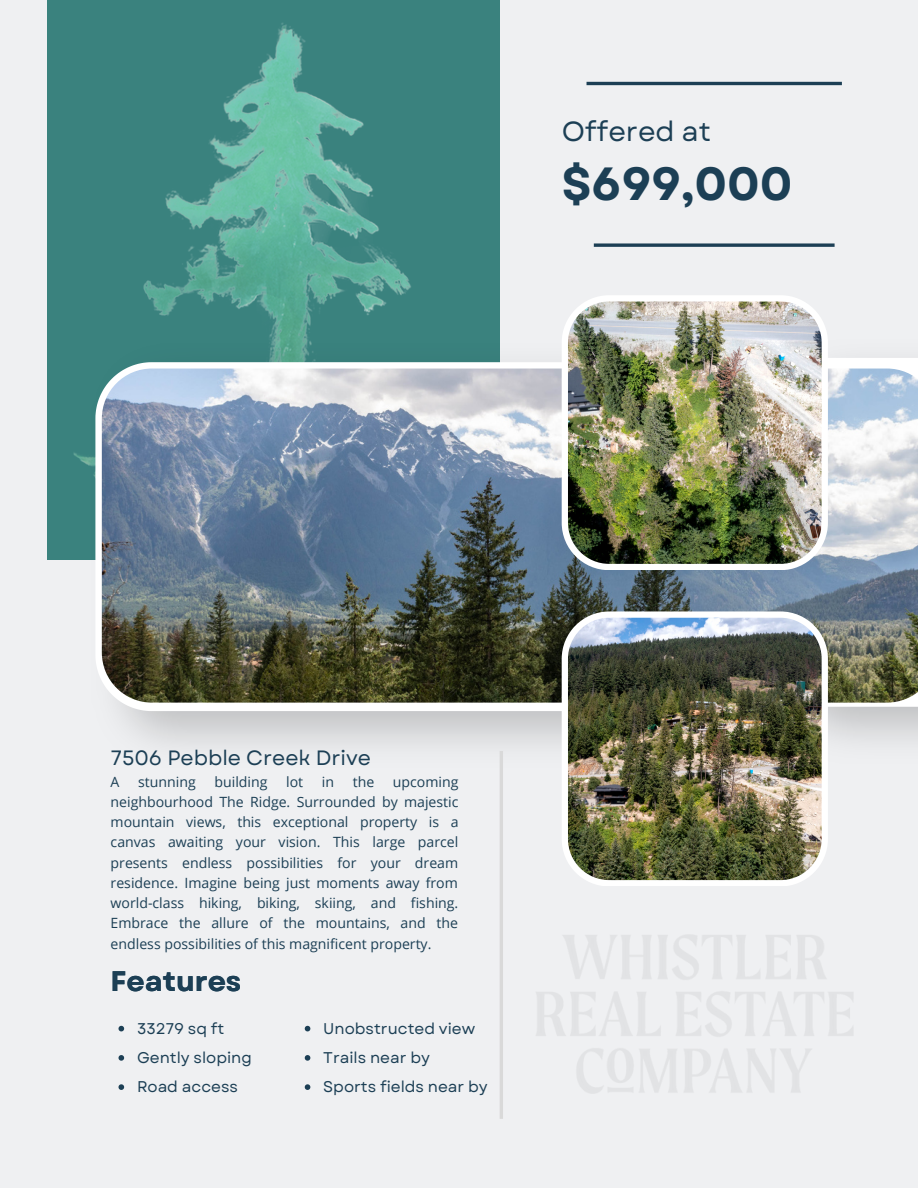
<style>
.page{position:relative;width:918px;height:1188px;background:#eff0f2}
.page>*{position:absolute;margin:0;border:0;box-sizing:border-box;transform-origin:0 0}
.t1{font:700 46.5px "Garet";color:#1c3f55}
.t2{font:700 28.2px "Garet";color:#1c3f55}
.t3{font:27.75px "Garet";color:#1c3f55}
.t4{font:20.7px "Garet";color:#1c3f55}
.t5{font:15.45px "Garet";color:#1c3f55}
.t6{font:14.1px/20.2px "Open Sans";color:#1c3f55;text-align:justify}
</style>
<div class="page">
<svg style="left:828px;top:358px;width:90px;height:349px"></svg>
<div style="left:47px;top:0;width:453px;height:560px;background:#3a827e"></div>
<img style="left:73px;top:23px;width:338px;height:443px">
<img style="left:92px;top:343px;width:470px;height:420px">
<svg style="left:95px;top:362px;width:467px;height:349px;fill:#fff"></svg>
<img style="left:102px;top:369px;width:816px;height:334px">
<img style="left:562px;top:295px;width:266px;height:275px">
<img style="left:562px;top:611px;width:266px;height:275px">
<hr style="left:500px;top:751px;width:3px;height:368px;background:#d9d9d9">
<hr style="left:587px;top:82px;width:255px;height:3px;background:#1c3f55">
<svg style="left:594px;top:243px;width:241px;height:4px"></svg>
<svg style="left:119px;top:1026px;width:5px;height:5px"></svg>
<svg style="left:119px;top:1055px;width:5px;height:6px"></svg>
<svg style="left:119px;top:1084px;width:5px;height:6px"></svg>
<svg style="left:305px;top:1026px;width:5px;height:5px"></svg>
<svg style="left:305px;top:1055px;width:5px;height:6px"></svg>
<svg style="left:305px;top:1084px;width:5px;height:6px"></svg>
<p class="t3" style="left:562px;top:111px;width:151px">Offered at</p>
<p class="t1" style="left:562px;top:150px;width:232px">$699,000</p>
<p class="t4" style="left:111px;top:743px;width:262px">7506 Pebble Creek Drive</p>
<p class="t6" style="left:111px;top:771px;width:10px">A</p>
<p class="t6" style="left:138px;top:771px;width:59px">stunning</p>
<p class="t6" style="left:214px;top:771px;width:54px">building</p>
<p class="t6" style="left:286px;top:771px;width:19px">lot</p>
<p class="t6" style="left:322px;top:771px;width:14px">in</p>
<p class="t6" style="left:353px;top:771px;width:23px">the</p>
<p class="t6" style="left:111px;top:771px;width:349px;text-indent:282px">upcoming neighbourhood The Ridge. Surrounded by majestic mountain views, this exceptional property is a canvas awaiting your vision. This large parcel presents endless possibilities for your dream residence. Imagine being just moments away from world-class hiking, biking, skiing, and fishing.<br>Embrace the allure of the mountains, and the endless possibilities of this magnificent property.</p>
<p class="t2" style="left:111px;top:961px;width:132px">Features</p>
<p class="t5" style="left:137px;top:1017px;width:89px">33279 sq ft</p>
<p class="t5" style="left:137px;top:1046px;width:116px">Gently sloping</p>
<p class="t5" style="left:137px;top:1076px;width:102px">Road access</p>
<p class="t5" style="left:323px;top:1017px;width:154px">Unobstructed view</p>
<p class="t5" style="left:323px;top:1046px;width:108px">Trails near by</p>
<p class="t5" style="left:323px;top:1076px;width:166px">Sports fields near by</p>
</div>
